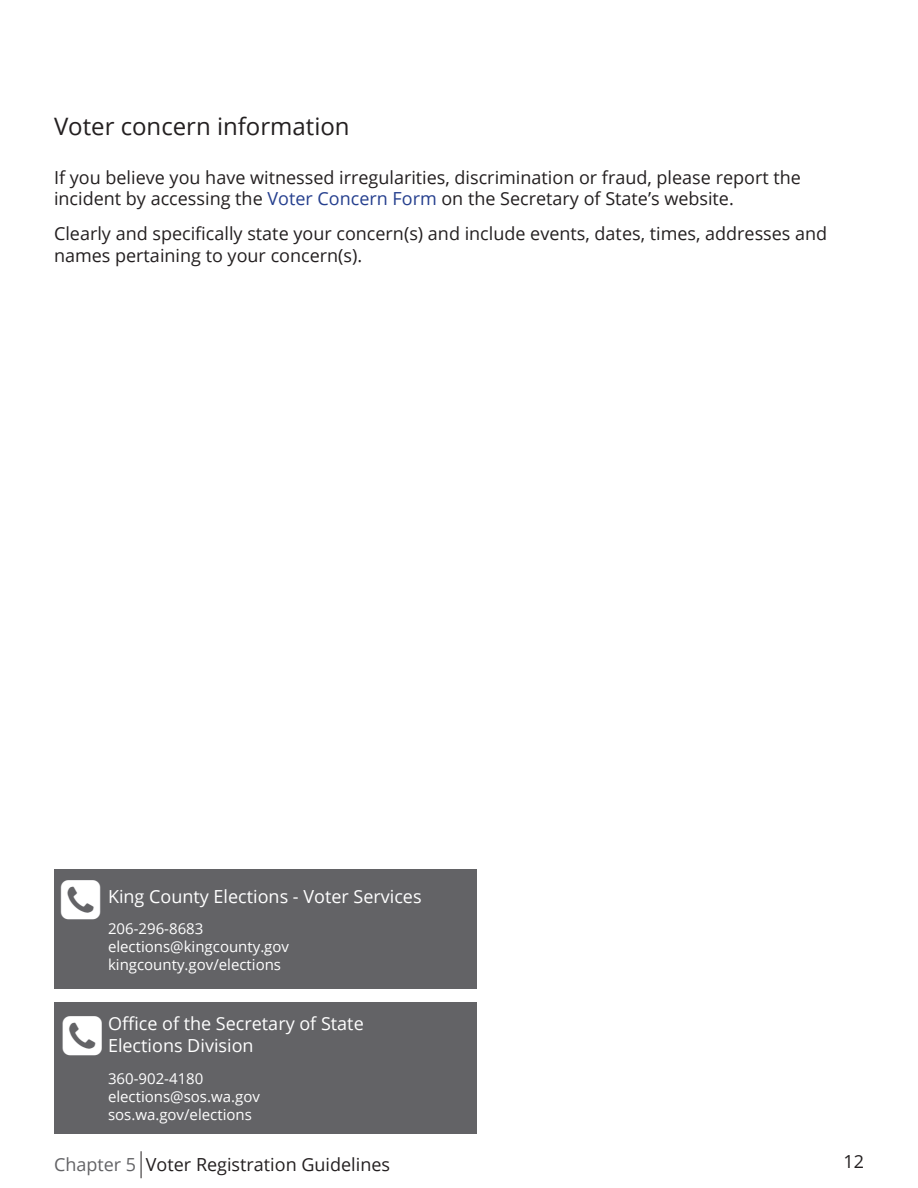
<style>
.page{position:relative;width:918px;height:1188px;background:#fff}
.page>*{position:absolute;margin:0;border:0;box-sizing:border-box;transform-origin:0 0}
.Section_Header{font:24px "Open Sans";color:#231f20}
.Section_text{font:18px/21.6px "Open Sans";color:#231f20}
.Box_header_-_white{font:18px/21.6px "Open Sans";color:#fff}
.Header_footer{font:18px "Open Sans";color:#231f20}
.Box_text-_white{font:15px/18px "Open Sans";color:#fff}
.s1{color:#253f8e}
.s2{color:#636366}
</style>
<div class="page">
<svg style="left:141px;top:1151px;width:1px;height:27px"></svg>
<div style="left:54px;top:870px;width:423px;height:119px;background:#636366"></div>
<div style="left:54px;top:1002px;width:423px;height:132px;background:#636366"></div>
<p class="Section_Header" style="left:54px;top:110px;width:297px">Voter concern information</p>
<p class="Section_text" style="left:54px;top:166px;width:748px">If you believe you have witnessed irregularities, discrimination or fraud, please report the incident by accessing the <span class="s1">Voter Concern Form</span> on the Secretary of State’s website.</p>
<p class="Section_text" style="left:54px;top:222px;width:775px">Clearly and specifically state your concern(s) and include events, dates, times, addresses and names pertaining to your concern(s).</p>
<p class="Box_header_-_white" style="left:108px;top:885px;width:315px">King County Elections - Voter Services</p>
<p class="Box_text-_white" style="left:108px;top:919px;width:183px">206-296-8683 elections@kingcounty.gov kingcounty.gov/elections</p>
<p class="Box_header_-_white" style="left:108px;top:1013px;width:257px">Office of the Secretary of State<br>Elections Division</p>
<p class="Box_text-_white" style="left:108px;top:1069px;width:153px">360-902-4180 elections@sos.wa.gov sos.wa.gov/elections</p>
<p class="Header_footer" style="left:54px;top:1152px;width:338px"><span class="s2">Chapter 5</span> Voter Registration Guidelines</p>
<p class="Section_text" style="left:843px;top:1150px;width:22px">12</p>
</div>
